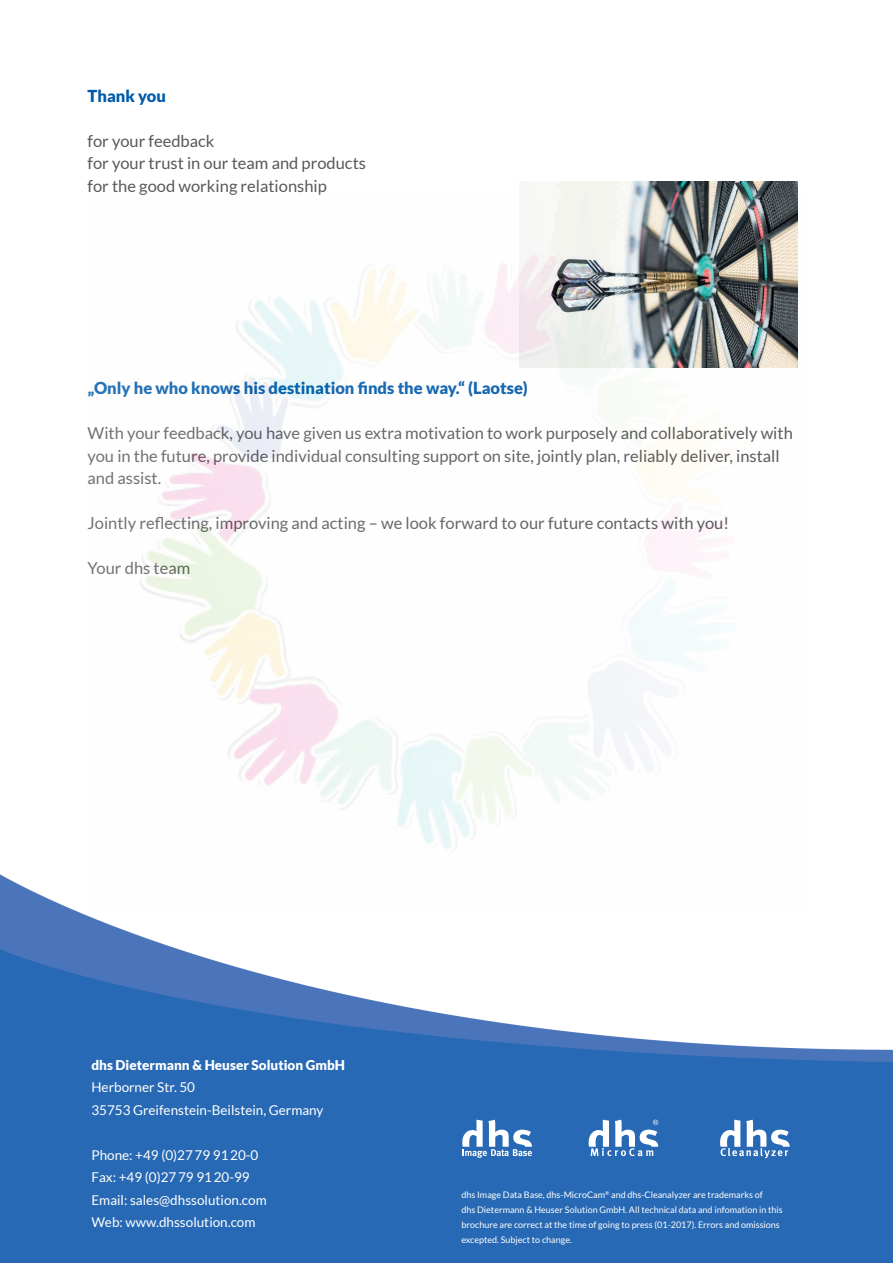
<style>
.page{position:relative;width:893px;height:1263px;background:#fff}
.page>*{position:absolute;margin:0;border:0;box-sizing:border-box;transform-origin:0 0}
.t1{font:16.5px/22.5px "Lato";color:#57585a}
.t2{font:900 16.5px "Lato";color:#015aaa}
.t3{font:13.5px/22.5px "Lato";color:#fff}
.t4{font:900 13.5px "Lato";color:#fff}
.t5{font:9px/15px "Lato";color:#fff}
</style>
<div class="page">
<img style="left:0;top:181px;width:893px;height:1082px">
<svg style="left:462px;top:1120px;width:70px;height:38px"></svg>
<svg style="left:720px;top:1120px;width:70px;height:38px"></svg>
<svg style="left:589px;top:1120px;width:69px;height:36px"></svg>
<img style="left:520px;top:182px;width:277px;height:11px">
<img style="left:88px;top:193px;width:718px;height:718px">
<p class="t2" style="left:88px;top:86px;width:80px">Thank you</p>
<p class="t1" style="left:88px;top:129px;width:280px">for your feedback<br>for your trust in our team and products for the good working relationship</p>
<p class="t2" style="left:88px;top:378px;width:442px">„Only he who knows his destination finds the way.“ (Laotse)</p>
<p class="t1" style="left:88px;top:422px;width:707px">With your feedback, you have given us extra motivation to work purposely and collaboratively with you in the future, provide individual consulting support on site, jointly plan, reliably deliver, install and assist.</p>
<p class="t1" style="left:88px;top:512px;width:643px">Jointly reflecting, improving and acting – we look forward to our future contacts with you!</p>
<p class="t1" style="left:88px;top:557px;width:104px">Your dhs team</p>
<p class="t4" style="left:91px;top:1057px;width:255px">dhs Dietermann &amp; Heuser Solution GmbH</p>
<p class="t3" style="left:91px;top:1076px;width:234px">Herborner Str. 50<br>35753 Greifenstein-Beilstein, Germany</p>
<p class="t3" style="left:91px;top:1144px;width:177px">Phone: +49 (0)2779 9120-0<br>Fax: +49 (0)2779 9120-99<br>Email: sales@dhssolution.com<br>Web: www.dhssolution.com</p>
<p class="t5" style="left:461px;top:1187px;width:323px">dhs Image Data Base, dhs-MicroCam<sup>®</sup> and dhs-Cleanalyzer are trademarks of<br>dhs Dietermann &amp; Heuser Solution GmbH. All technical data and infomation in this brochure are correct at the time of going to press (01-2017). Errors and omissions excepted. Subject to change.</p>
</div>
